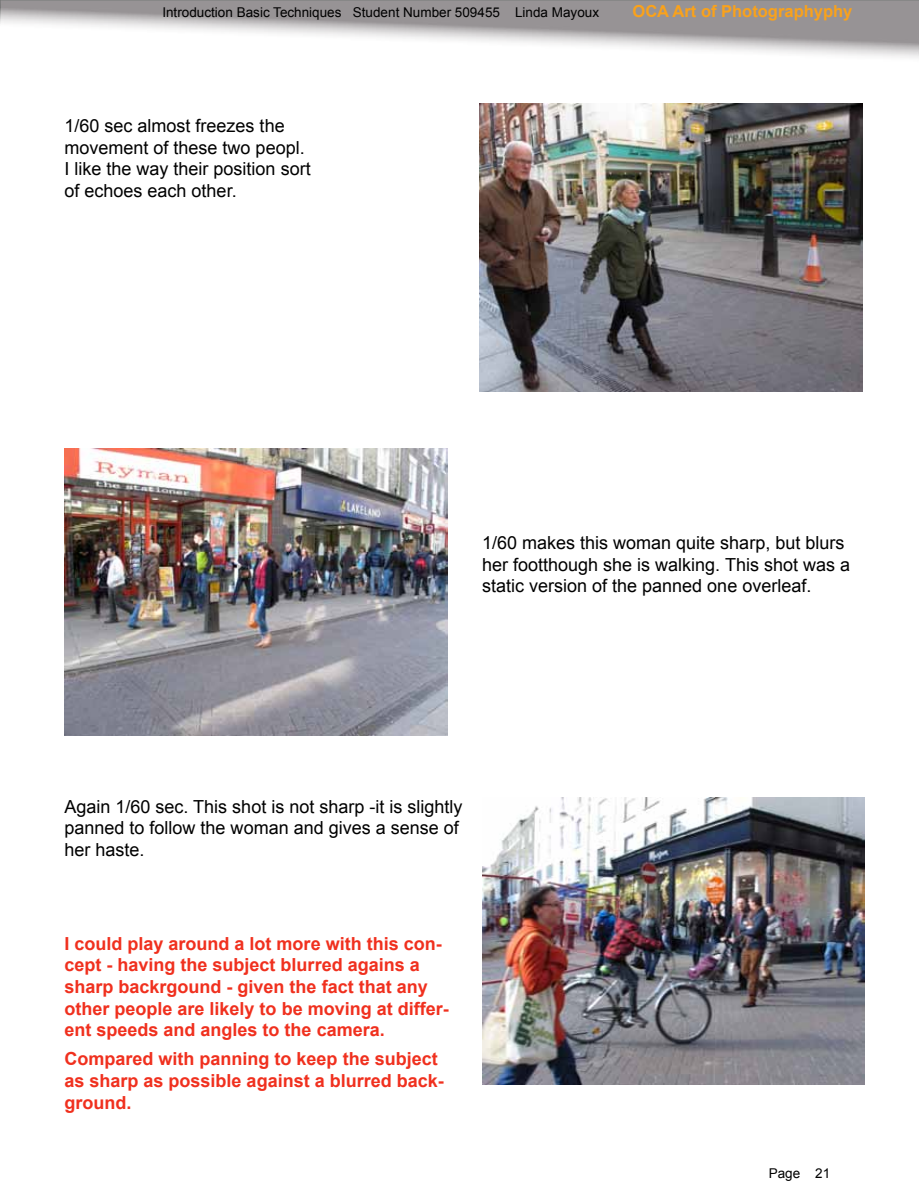
<style>
.page{position:relative;width:919px;height:1191px;background:#fff}
.page>*{position:absolute;margin:0;border:0;box-sizing:border-box;transform-origin:0 0}
.t1{font:18px/21.6px "Arial";color:#000}
.t2{font:700 18px/21.6px "Arial";color:#f0301e}
.t3{font:700 16.5px "Arial";color:#faa21b}
.t4{font:13.5px "Arial";color:#000}
</style>
<div class="page">
<svg style="left:0;top:0;width:918px;height:58px"></svg>
<img style="left:480px;top:104px;width:382px;height:287px">
<img style="left:64px;top:448px;width:383px;height:287px">
<img style="left:482px;top:797px;width:382px;height:287px">
<p class="t4" style="left:162px;top:4px;width:438px">Introduction Basic Techniques Student Number 509455 Linda Mayoux</p>
<p class="t3" style="left:632px;top:1px;width:13px">OCA</p>
<p class="t3" style="left:672px;top:1px;width:181px">Art of Photographyphy</p>
<p class="t1" style="left:64px;top:115px;width:248px">1/60 sec almost freezes the movement of these two peopl.<br>I like the way their position sort of echoes each other.</p>
<p class="t1" style="left:482px;top:532px;width:369px">1/60 makes this woman quite sharp, but blurs her footthough she is walking. This shot was a static version of the panned one overleaf.</p>
<p class="t1" style="left:64px;top:795px;width:399px">Again 1/60 sec. This shot is not sharp -it is slightly panned to follow the woman and gives a sense of her haste.</p>
<p class="t2" style="left:64px;top:933px;width:386px">I could play around a lot more with this con&shy;cept - having the subject blurred agains a sharp backrgound - given the fact that any other people are likely to be moving at differ&shy;ent speeds and angles to the camera.</p>
<p class="t2" style="left:64px;top:1048px;width:381px">Compared with panning to keep the subject as sharp as possible against a blurred back&shy;ground.</p>
<p class="t4" style="left:768px;top:1164px;width:63px">Page 21</p>
</div>
